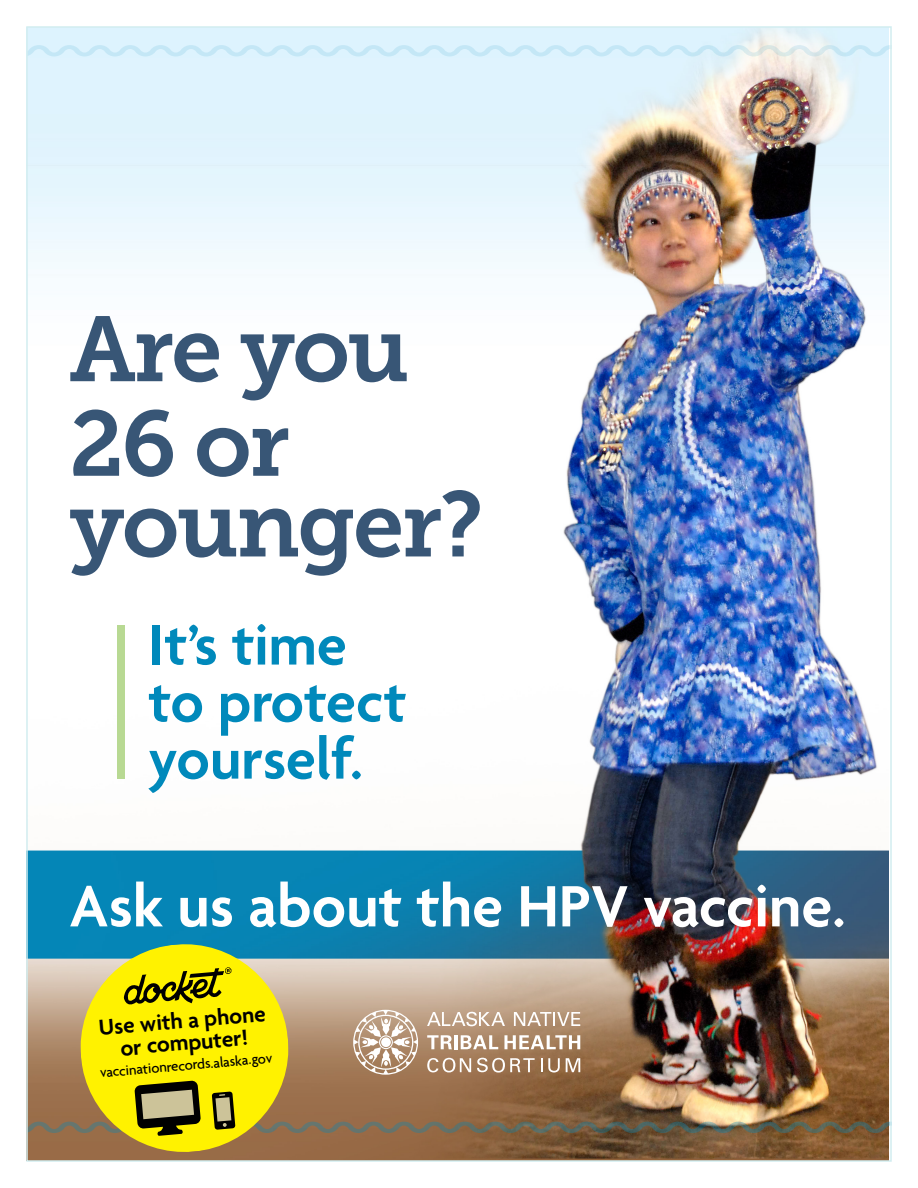
<style>
.page{position:relative;width:918px;height:1188px;background:#fff}
.page>*{position:absolute;margin:0;border:0;box-sizing:border-box;transform-origin:0 0}
.t1{font:91.8px/94.5px "Museo Slab 700";letter-spacing:-.03em;color:#385676}
.t2{font:600 63px "Agenda";color:#fff}
.t3{font:600 61.2px/57px "Agenda";color:#0089bb}
.t4{font:600 23.55px/22px "Agenda";color:#000;text-align:center}
.t5{font:500 14.7px "Agenda";color:#000}
</style>
<div class="page">
<img style="left:29px;top:29px;width:860px;height:1130px">
<div style="left:118px;top:625px;width:7px;height:154px;background:#b8d993"></div>
<svg style="left:29px;top:45px;width:860px;height:11px;background:#d4edf8"></svg>
<svg style="left:76px;top:940px;width:217px;height:217px;background:#d5d12e"></svg>
<svg style="left:124px;top:967px;width:108px;height:39px;background:#b1a700"></svg>
<img style="left:29px;top:1081px;width:860px;height:55px">
<svg style="left:427px;top:1012px;width:78px;height:14px"></svg>
<svg style="left:514px;top:1012px;width:66px;height:14px"></svg>
<svg style="left:427px;top:1035px;width:25px;height:14px"></svg>
<hr style="left:454px;top:1035px;width:3px;height:14px;background:#fff">
<svg style="left:461px;top:1035px;width:37px;height:14px"></svg>
<svg style="left:504px;top:1035px;width:76px;height:14px"></svg>
<svg style="left:427px;top:1058px;width:44px;height:14px"></svg>
<svg style="left:477px;top:1058px;width:58px;height:15px"></svg>
<svg style="left:541px;top:1058px;width:1px;height:14px"></svg>
<svg style="left:548px;top:1058px;width:12px;height:15px"></svg>
<svg style="left:566px;top:1058px;width:14px;height:14px"></svg>
<svg style="left:353px;top:1010px;width:65px;height:65px"></svg>
<h1 class="t1" style="left:69px;top:303px;width:342px">Are you<br>26 or</h1>
<h1 class="t1" style="left:69px;top:478px;width:416px">younger?</h1>
<h3 class="t3" style="left:148px;top:620px;width:260px">It’s time to protect yourself.</h3>
<h2 class="t2" style="left:69px;top:872px;width:778px">Ask us about the HPV vaccine.</h2>
<h3 class="t4" style="left:98px;top:1018px;width:169px;rotate:-5deg">Use with a phone or computer!</h3>
<p class="t5" style="left:99px;top:1065px;width:174px;rotate:-5deg">vaccinationrecords.alaska.gov</p>
</div>
